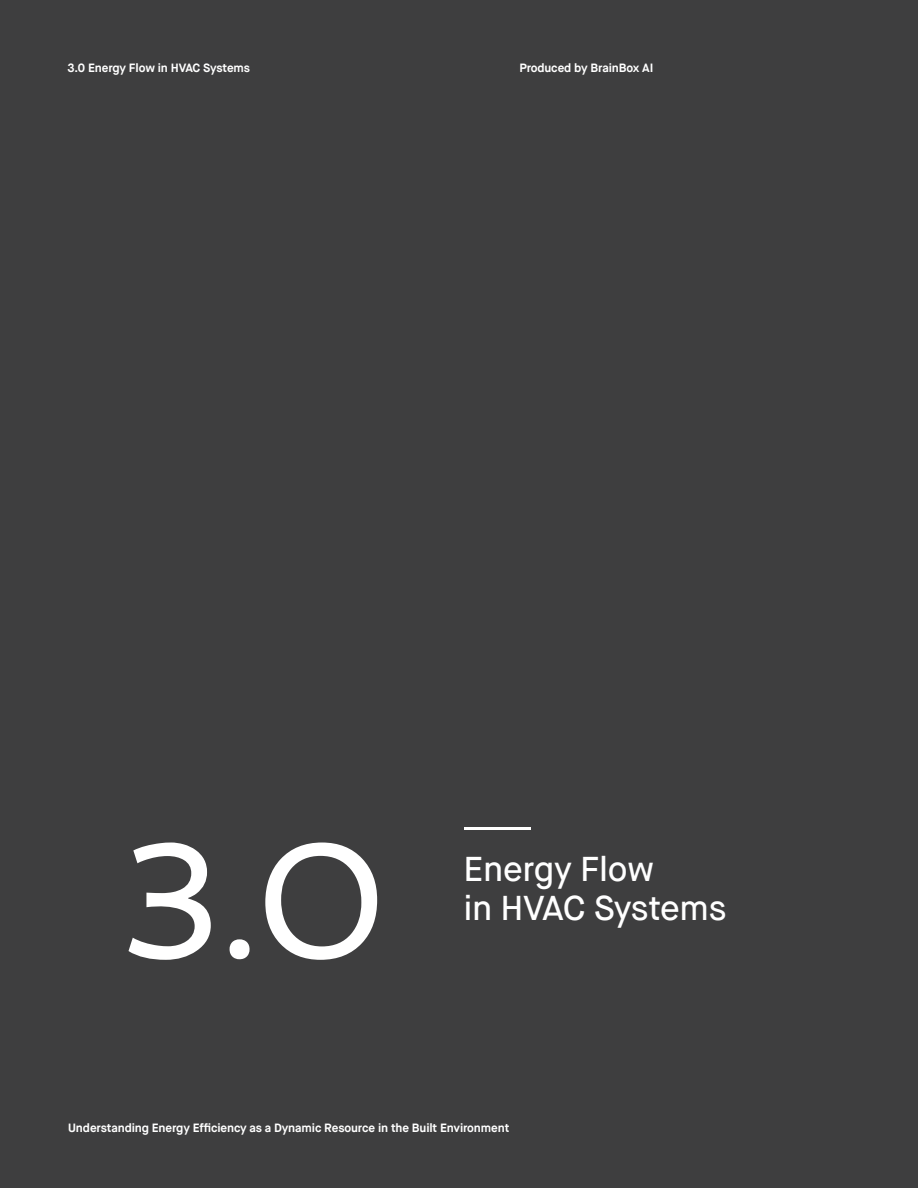
<style>
.page{position:relative;width:918px;height:1188px;background:#3e3e3f}
.page>*{position:absolute;margin:0;border:0;box-sizing:border-box;transform-origin:0 0}
.t1{font:165px "Spinnaker";color:#fff}
.t2{font:500 34.5px "Maison Neue";letter-spacing:-.01em;color:#fff}
.t3{font:700 12px "Maison Neue";letter-spacing:-.01em;color:#fff}
</style>
<div class="page">
<hr style="left:464px;top:828px;width:67px;height:2px;background:#fff">
<p class="t3" style="left:68px;top:61px;width:184px">3.0 Energy Flow in HVAC Systems</p>
<p class="t3" style="left:519px;top:61px;width:135px">Produced by BrainBox AI</p>
<p class="t1" style="left:119px;top:803px;width:270px">3.0</p>
<p class="t2" style="left:464px;top:848px;width:192px">Energy Flow</p>
<p class="t2" style="left:464px;top:887px;width:265px">in HVAC Systems</p>
<p class="t3" style="left:68px;top:1120px;width:443px">Understanding Energy Efficiency as a Dynamic Resource in the Built Environment</p>
</div>
